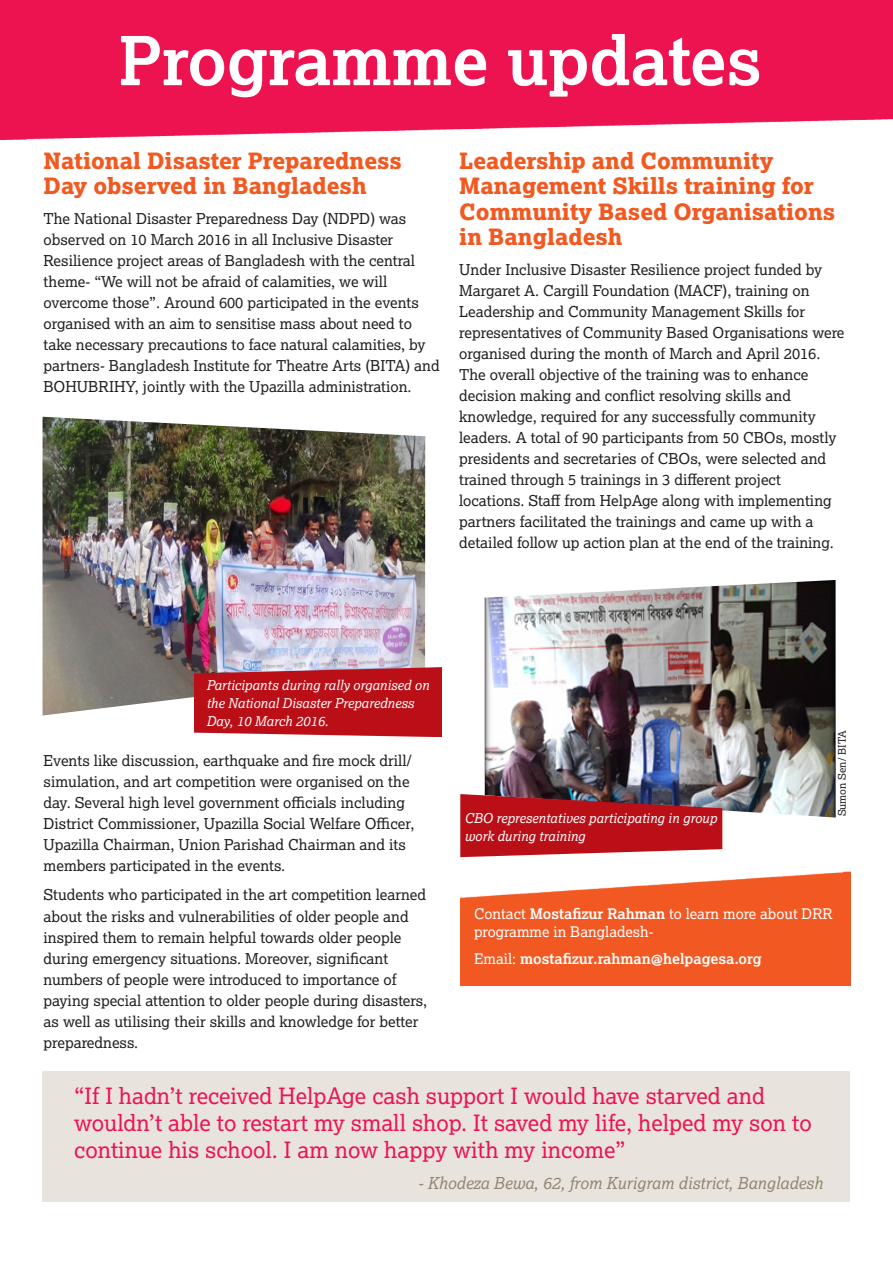
<style>
.page{position:relative;width:893px;height:1263px;background:#fff}
.page>*{position:absolute;margin:0;border:0;box-sizing:border-box;transform-origin:0 0}
._3e_Resources_text-a{font:700 67.5px "Lexia";color:#fff}
.t1{font:22.5px/27px "Lexia";color:#ed1450}
.t2{font:22.5px/25.5px "Lexia X Bold";color:#f15921}
.t3{font:italic 16.5px "Lexia";color:#938671}
.t4{font:15px/21px "Lexia";color:#231f20}
.t5{font:14.7px/18px "Lexia";color:#fff}
.t6{font:700 14.7px "Lexia";color:#fff}
.t7{font:italic 13.5px/18px "Lexia";color:#fff}
.t8{font:10.5px "Lexia";color:#231f20}
.s1{font-weight:700}
.s2{font-weight:400}
</style>
<div class="page">
<img style="left:0;top:0;width:893px;height:140px">
<img style="left:43px;top:417px;width:382px;height:298px">
<div style="left:194px;top:668px;width:247px;height:68px;background:#bb0f18"></div>
<img style="left:485px;top:580px;width:351px;height:237px">
<svg style="left:460px;top:794px;width:262px;height:63px;background:#b3262f"></svg>
<img style="left:460px;top:871px;width:391px;height:115px">
<div style="left:43px;top:1071px;width:807px;height:130px;background:#e8e4dd"></div>
<p class="_3e_Resources_text-a" style="left:119px;top:18px;width:645px">Programme updates</p>
<p class="t2" style="left:44px;top:147px;width:360px">National Disaster Preparedness<br>Day observed in Bangladesh</p>
<p class="t4" style="left:44px;top:208px;width:398px">The National Disaster Preparedness Day (NDPD) was observed on 10 March 2016 in all Inclusive Disaster Resilience project areas of Bangladesh with the central theme- “We will not be afraid of calamities, we will overcome those”. Around 600 participated in the events organised with an aim to sensitise mass about need to take necessary precautions to face natural calamities, by partners- Bangladesh Institute for Theatre Arts (BITA) and BOHUBRIHY, jointly with the Upazilla administration.</p>
<p class="t2" style="left:459px;top:147px;width:377px">Leadership and Community<br>Management Skills training for<br>Community Based Organisations in Bangladesh</p>
<p class="t4" style="left:459px;top:259px;width:387px">Under Inclusive Disaster Resilience project funded by Margaret A. Cargill Foundation (MACF), training on Leadership and Community Management Skills for representatives of Community Based Organisations were organised during the month of March and April 2016.<br>The overall objective of the training was to enhance decision making and conflict resolving skills and knowledge, required for any successfully community leaders. A total of 90 participants from 50 CBOs, mostly presidents and secretaries of CBOs, were selected and trained through 5 trainings in 3 different project locations. Staff from HelpAge along with implementing partners facilitated the trainings and came up with a detailed follow up action plan at the end of the training.</p>
<p class="t7" style="left:206px;top:675px;width:224px">Participants during rally organised on the National Disaster Preparedness<br>Day, 10 March 2016.</p>
<p class="t4" style="left:44px;top:750px;width:372px">Events like discussion, earthquake and fire mock drill/ simulation, and art competition were organised on the day. Several high level government officials including District Commissioner, Upazilla Social Welfare Officer, Upazilla Chairman, Union Parishad Chairman and its members participated in the events.</p>
<p class="t4" style="left:44px;top:884px;width:385px">Students who participated in the art competition learned about the risks and vulnerabilities of older people and inspired them to remain helpful towards older people during emergency situations. Moreover, significant numbers of people were introduced to importance of paying special attention to older people during disasters, as well as utilising their skills and knowledge for better preparedness.</p>
<p class="t7" style="left:465px;top:808px;width:254px">CBO representatives participating in group work during training</p>
<p class="t8" style="left:835px;top:816px;width:88px;rotate:-90deg">Sumon Sen/ BITA</p>
<p class="t5" style="left:474px;top:905px;width:360px">Contact <span class="s1">Mostafizur Rahman</span> to learn more about DRR programme in Bangladesh-</p>
<p class="t6" style="left:474px;top:949px;width:289px"><span class="s2">Email:</span> mostafizur.rahman@helpagesa.org</p>
<p class="t1" style="left:74px;top:1081px;width:739px">“If I hadn’t received HelpAge cash support I would have starved and wouldn’t able to restart my small shop. It saved my life, helped my son to continue his school. I am now happy with my income”</p>
<p class="t3" style="left:418px;top:1172px;width:407px">- Khodeza Bewa, 62, from Kurigram district, Bangladesh</p>
</div>
